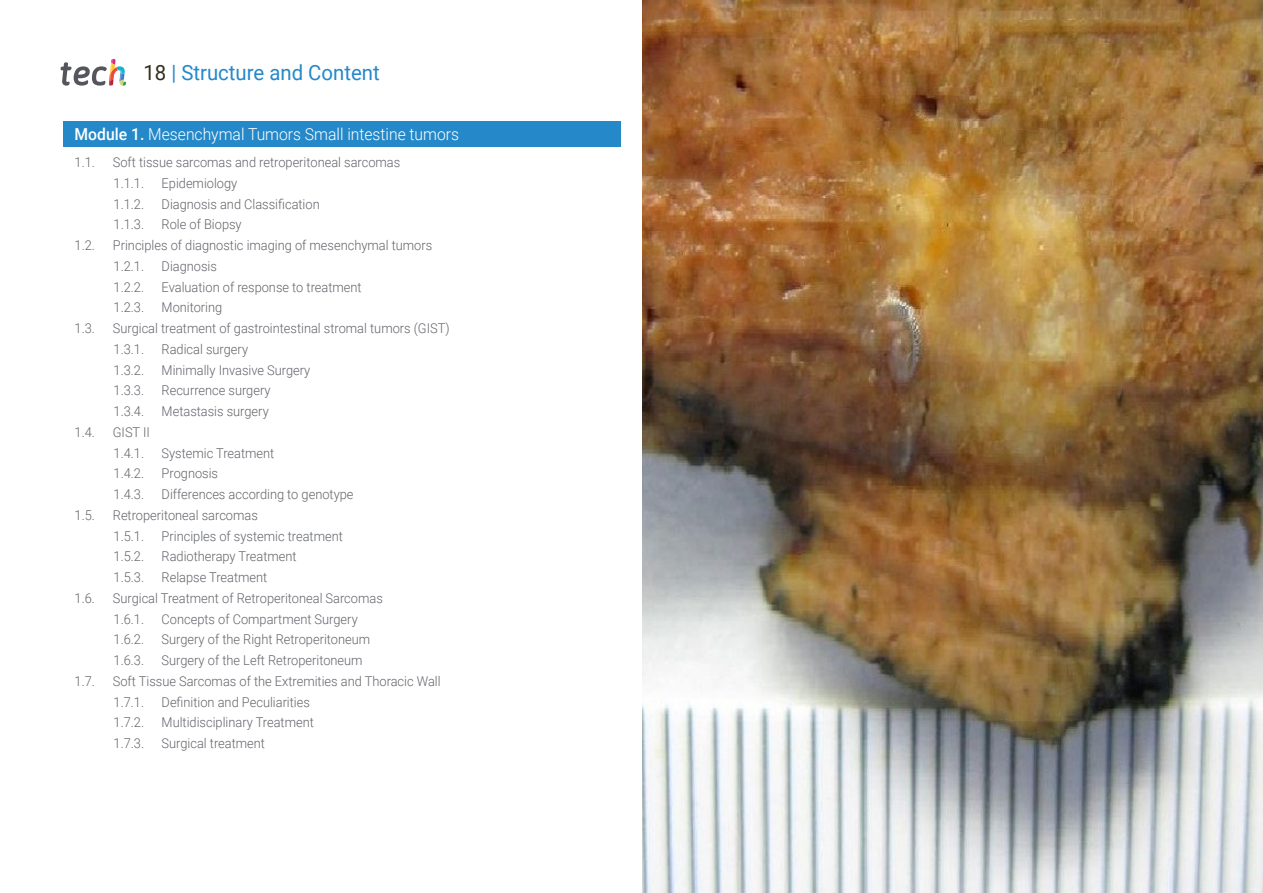
<style>
.page{position:relative;width:1263px;height:893px;background:#fff}
.page>*{position:absolute;margin:0;border:0;box-sizing:border-box;transform-origin:0 0}
.t1{font:21px "Roboto";color:#2488c9}
.t2{font:300 16.5px "Roboto";color:#fff;scale:.95 1}
.t3{font:300 13.5px/20.7px "Roboto";color:#61646a;scale:.95 1}
.s1{color:#312e20}
.s2{font-weight:500}
</style>
<div class="page">
<div style="left:64px;top:121px;width:557px;height:25px;background:#2488c9"></div>
<svg style="left:61px;top:59px;width:65px;height:27px"></svg>
<img style="left:642px;top:0;width:621px;height:893px">
<h1 class="t1" style="left:144px;top:57px;width:238px"><span class="s1">18</span> | Structure and Content</h1>
<p class="t2" style="left:75px;top:123px;width:406px"><span class="s2">Module 1.</span> Mesenchymal Tumors Small intestine tumors</p>
<p class="t3" style="left:75px;top:151px;width:23px">1.1.</p>
<p class="t3" style="left:113px;top:151px;width:304px">Soft tissue sarcomas and retroperitoneal sarcomas<br>1.1.1.</p>
<p class="t3" style="left:162px;top:172px;width:81px">Epidemiology</p>
<p class="t3" style="left:114px;top:193px;width:34px">1.1.2.</p>
<p class="t3" style="left:162px;top:193px;width:168px">Diagnosis and Classification</p>
<p class="t3" style="left:114px;top:214px;width:34px">1.1.3.</p>
<p class="t3" style="left:162px;top:214px;width:86px">Role of Biopsy</p>
<p class="t3" style="left:75px;top:234px;width:23px">1.2.</p>
<p class="t3" style="left:113px;top:234px;width:338px">Principles of diagnostic imaging of mesenchymal tumors<br>1.2.1.</p>
<p class="t3" style="left:162px;top:255px;width:60px">Diagnosis</p>
<p class="t3" style="left:114px;top:276px;width:34px">1.2.2.</p>
<p class="t3" style="left:162px;top:276px;width:212px">Evaluation of response to treatment</p>
<p class="t3" style="left:114px;top:297px;width:34px">1.2.3.</p>
<p class="t3" style="left:162px;top:297px;width:65px">Monitoring</p>
<p class="t3" style="left:75px;top:317px;width:23px">1.3.</p>
<p class="t3" style="left:113px;top:317px;width:356px">Surgical treatment of gastrointestinal stromal tumors (GIST)<br>1.3.1.</p>
<p class="t3" style="left:162px;top:338px;width:93px">Radical surgery</p>
<p class="t3" style="left:114px;top:359px;width:34px">1.3.2.</p>
<p class="t3" style="left:162px;top:359px;width:158px">Minimally Invasive Surgery</p>
<p class="t3" style="left:114px;top:380px;width:34px">1.3.3.</p>
<p class="t3" style="left:162px;top:380px;width:116px">Recurrence surgery</p>
<p class="t3" style="left:114px;top:400px;width:34px">1.3.4.</p>
<p class="t3" style="left:162px;top:400px;width:114px">Metastasis surgery</p>
<p class="t3" style="left:75px;top:421px;width:23px">1.4.</p>
<p class="t3" style="left:113px;top:421px;width:41px">GIST II<br>1.4.1.</p>
<p class="t3" style="left:162px;top:442px;width:120px">Systemic Treatment</p>
<p class="t3" style="left:114px;top:463px;width:34px">1.4.2.</p>
<p class="t3" style="left:162px;top:463px;width:61px">Prognosis</p>
<p class="t3" style="left:114px;top:483px;width:34px">1.4.3.</p>
<p class="t3" style="left:162px;top:483px;width:204px">Differences according to genotype</p>
<p class="t3" style="left:75px;top:504px;width:23px">1.5.</p>
<p class="t3" style="left:113px;top:504px;width:154px">Retroperitoneal sarcomas<br>1.5.1.</p>
<p class="t3" style="left:162px;top:525px;width:192px">Principles of systemic treatment</p>
<p class="t3" style="left:114px;top:546px;width:34px">1.5.2.</p>
<p class="t3" style="left:162px;top:546px;width:144px">Radiotherapy Treatment</p>
<p class="t3" style="left:114px;top:566px;width:34px">1.5.3.</p>
<p class="t3" style="left:162px;top:566px;width:113px">Relapse Treatment</p>
<p class="t3" style="left:75px;top:587px;width:23px">1.6.</p>
<p class="t3" style="left:113px;top:587px;width:286px">Surgical Treatment of Retroperitoneal Sarcomas<br>1.6.1.</p>
<p class="t3" style="left:162px;top:608px;width:208px">Concepts of Compartment Surgery</p>
<p class="t3" style="left:114px;top:629px;width:34px">1.6.2.</p>
<p class="t3" style="left:162px;top:629px;width:221px">Surgery of the Right Retroperitoneum</p>
<p class="t3" style="left:114px;top:649px;width:34px">1.6.3.</p>
<p class="t3" style="left:162px;top:649px;width:213px">Surgery of the Left Retroperitoneum</p>
<p class="t3" style="left:75px;top:670px;width:23px">1.7.</p>
<p class="t3" style="left:113px;top:670px;width:347px">Soft Tissue Sarcomas of the Extremities and Thoracic Wall<br>1.7.1.</p>
<p class="t3" style="left:162px;top:691px;width:158px">Definition and Peculiarities</p>
<p class="t3" style="left:114px;top:712px;width:34px">1.7.2.</p>
<p class="t3" style="left:162px;top:712px;width:162px">Multidisciplinary Treatment</p>
<p class="t3" style="left:114px;top:732px;width:34px">1.7.3.</p>
<p class="t3" style="left:162px;top:732px;width:110px">Surgical treatment</p>
</div>
